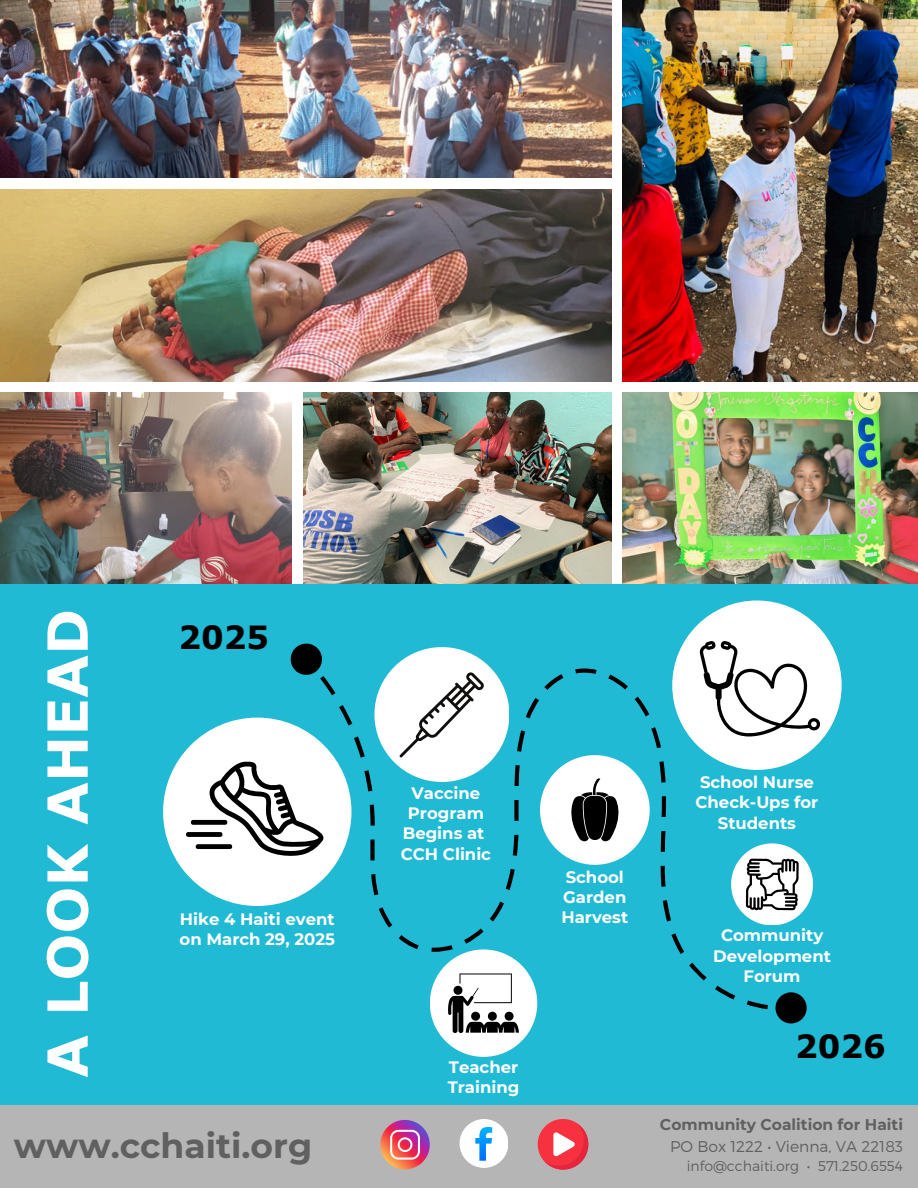
<style>
.page{position:relative;width:918px;height:1188px;background:#20bad4}
.page>*{position:absolute;margin:0;border:0;box-sizing:border-box;transform-origin:0 0}
.t1{font:700 55.35px "Verdana";color:#fff}
.t2{font:700 34.5px "Montserrat";color:#606060}
.t3{font:700 31.95px "Verdana";color:#000}
.t4{font:700 16.5px/20.2px "Montserrat";color:#fff}
.t5{font:700 15.45px "Montserrat";color:#606060}
.t6{font:300 15.45px "Montserrat";color:#606060}
.t7{font:300 14.1px "Montserrat";color:#606060}
</style>
<div class="page">
<div style="left:0;top:0;width:918px;height:584px;background:#fff"></div>
<img style="left:0;top:0;width:611px;height:178px">
<img style="left:622px;top:0;width:296px;height:381px">
<img style="left:0;top:189px;width:611px;height:192px">
<img style="left:0;top:393px;width:292px;height:191px">
<img style="left:303px;top:393px;width:308px;height:191px">
<img style="left:622px;top:393px;width:296px;height:191px">
<div style="left:0;top:1105px;width:918px;height:83px;background:#b6b5b5"></div>
<svg style="left:289px;top:643px;width:519px;height:381px"></svg>
<div style="left:374px;top:647px;width:135px;height:135px;background:#fff;border-radius:50%"></div>
<svg style="left:399px;top:672px;width:85px;height:85px"></svg>
<div style="left:163px;top:718px;width:188px;height:188px;background:#fff;border-radius:50%"></div>
<div style="left:430px;top:949px;width:107px;height:108px;background:#fff;border-radius:50%"></div>
<div style="left:540px;top:755px;width:110px;height:110px;background:#fff;border-radius:50%"></div>
<div style="left:672px;top:600px;width:170px;height:170px;background:#fff;border-radius:50%"></div>
<div style="left:731px;top:843px;width:82px;height:82px;background:#fff;border-radius:50%"></div>
<svg style="left:186px;top:761px;width:138px;height:95px"></svg>
<svg style="left:448px;top:973px;width:71px;height:60px"></svg>
<svg style="left:700px;top:641px;width:120px;height:96px"></svg>
<svg style="left:746px;top:859px;width:53px;height:51px"></svg>
<svg style="left:571px;top:778px;width:48px;height:63px"></svg>
<svg style="left:380px;top:1120px;width:50px;height:49px"></svg>
<div style="left:460px;top:1119px;width:48px;height:49px;background:#fff;border-radius:50%"></div>
<svg style="left:475px;top:1127px;width:17px;height:34px"></svg>
<svg style="left:538px;top:1119px;width:50px;height:51px"></svg>
<p class="t1" style="left:32px;top:1078px;width:470px;rotate:-90deg">A LOOK AHEAD</p>
<p class="t3" style="left:179px;top:617px;width:92px">2025</p>
<p class="t4" style="left:180px;top:909px;width:157px">Hike 4 Haiti event on March 29, 2025</p>
<p class="t2" style="left:14px;top:1125px;width:300px">www.cchaiti.org</p>
<h4 class="t4" style="left:401px;top:783px;width:92px;text-align:center">Vaccine<br>Program<br>Begins at<br>CCH Clinic</h4>
<p class="t4" style="left:695px;top:772px;width:124px;text-align:center">School Nurse<br>Check-Ups for<br>Students</p>
<h4 class="t4" style="left:561px;top:867px;width:68px">School<br>Garden<br>Harvest</h4>
<p class="t4" style="left:448px;top:1057px;width:73px">Teacher<br>Training</p>
<h4 class="t4" style="left:713px;top:925px;width:119px;text-align:center">Community<br>Development<br>Forum</h4>
<h4 class="t3" style="left:795px;top:1026px;width:92px">2026</h4>
<h1 class="t5" style="left:660px;top:1115px;width:245px">Community Coalition for Haiti</h1>
<p class="t6" style="left:670px;top:1137px;width:234px">PO Box 1222 • Vienna, VA 22183</p>
<h3 class="t7" style="left:687px;top:1157px;width:218px">info@cchaiti.org • 571.250.6554</h3>
</div>
